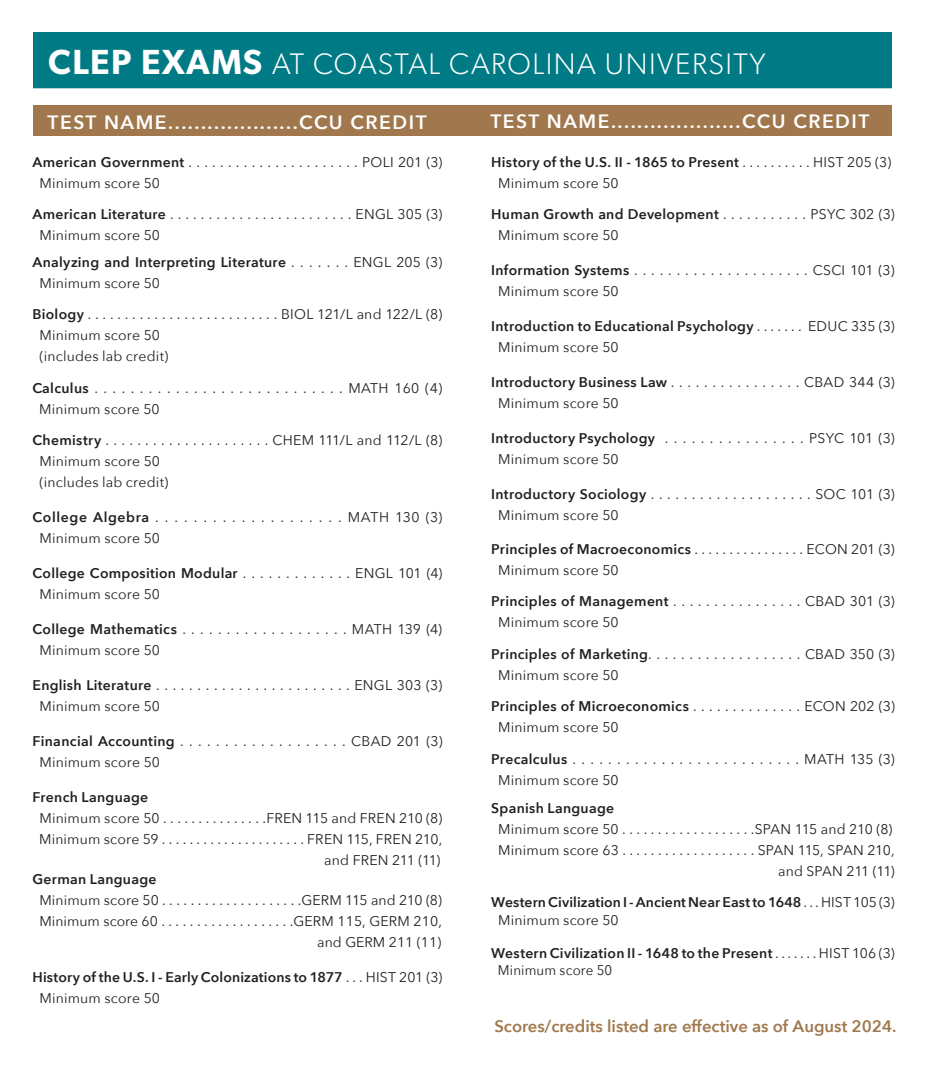
<style>
.page{position:relative;width:925px;height:1071px;background:#fff}
.page>*{position:absolute;margin:0;border:0;box-sizing:border-box;transform-origin:0 0}
.t1{font:300 29.75px "Gibson";letter-spacing:.05em;color:#fff}
.t2{font:600 19.25px "Avenir Next";letter-spacing:.08em;color:#fff}
.t3{font:600 16.62px "Avenir Next";color:#a1784d}
.t4{font:14px/21px "Avenir Next";letter-spacing:.01em;color:#231f20}
.t5{font:600 14px/21px "Avenir Next";letter-spacing:.02em;color:#231f20}
.s1{font-weight:600;font-size:35px}
.s2{font-weight:600}
.s3{font-weight:400}
</style>
<div class="page">
<div style="left:32px;top:106px;width:865px;height:30px;background:#a1784d"></div>
<div style="left:24px;top:19px;width:873px;height:69px;background:#007b85"></div>
<div style="left:0;top:1px;width:924px;height:31px;background:#fff"></div>
<div style="left:0;top:1px;width:33px;height:142px;background:#fff"></div>
<div style="left:892px;top:0;width:32px;height:1071px;background:#fff"></div>
<h1 class="t1" style="left:48px;top:45px;width:719px"><span class="s1">CLEP EXAMS</span> AT COASTAL CAROLINA UNIVERSITY</h1>
<h2 class="t2" style="left:48px;top:105px;width:380px">TEST NAME....................CCU CREDIT</h2>
<h2 class="t2" style="left:490px;top:105px;width:380px">TEST NAME....................CCU CREDIT</h2>
<p class="t4" style="left:40px;top:151px;width:404px;text-indent:-7px"><span class="s2">American Government</span> . . . . . . . . . . . . . . . . . . . . . . POLI 201 (3)<br>Minimum score 50</p>
<p class="t4" style="left:40px;top:203px;width:404px;text-indent:-7px"><span class="s2">American Literature</span> . . . . . . . . . . . . . . . . . . . . . . . . ENGL 305 (3)<br>Minimum score 50</p>
<p class="t5" style="left:40px;top:251px;width:404px;text-indent:-7px">Analyzing and Interpreting Literature <span class="s3">. . . . . . . ENGL 205 (3)<br>Minimum score 50</span></p>
<p class="t4" style="left:40px;top:303px;width:404px;text-indent:-7px"><span class="s2">Biology</span> . . . . . . . . . . . . . . . . . . . . . . . . . . BIOL 121/L and 122/L (8)<br>Minimum score 50<br>(includes lab credit)</p>
<p class="t4" style="left:39px;top:377px;width:404px;text-indent:-7px"><span class="s2">Calculus</span> . . . . . . . . . . . . . . . . . . . . . . . . . . . . MATH 160 (4)<br>Minimum score 50</p>
<p class="t4" style="left:40px;top:429px;width:404px;text-indent:-7px"><span class="s2">Chemistry</span> . . . . . . . . . . . . . . . . . . . . . CHEM 111/L and 112/L (8)<br>Minimum score 50<br>(includes lab credit)</p>
<p class="t4" style="left:40px;top:506px;width:404px;text-indent:-7px"><span class="s2">College Algebra</span> . . . . . . . . . . . . . . . . . . . . MATH 130 (3)<br>Minimum score 50</p>
<p class="t4" style="left:40px;top:562px;width:404px;text-indent:-7px"><span class="s2">College Composition Modular</span> . . . . . . . . . . . . . ENGL 101 (4)<br>Minimum score 50</p>
<p class="t4" style="left:40px;top:618px;width:404px;text-indent:-7px"><span class="s2">College Mathematics</span> . . . . . . . . . . . . . . . . . . . MATH 139 (4)<br>Minimum score 50</p>
<p class="t4" style="left:40px;top:674px;width:404px;text-indent:-7px"><span class="s2">English Literature</span> . . . . . . . . . . . . . . . . . . . . . . . . ENGL 303 (3)<br>Minimum score 50</p>
<p class="t4" style="left:40px;top:730px;width:404px;text-indent:-7px"><span class="s2">Financial Accounting</span> . . . . . . . . . . . . . . . . . . . CBAD 201 (3)<br>Minimum score 50</p>
<p class="t5" style="left:33px;top:786px;width:117px">French Language</p>
<p class="t4" style="left:39px;top:807px;width:405px;text-align:right">Minimum score 50 . . . . . . . . . . . . . . .FREN 115 and FREN 210 (8)<br>Minimum score 59 . . . . . . . . . . . . . . . . . . . . . FREN 115, FREN 210, and FREN 211 (11)</p>
<p class="t5" style="left:33px;top:869px;width:125px">German Language</p>
<p class="t4" style="left:39px;top:889px;width:404px;text-align:right">Minimum score 50 . . . . . . . . . . . . . . . . . . . .GERM 115 and 210 (8)<br>Minimum score 60 . . . . . . . . . . . . . . . . . . .GERM 115, GERM 210, and GERM 211 (11)</p>
<p class="t5" style="left:40px;top:967px;width:404px;text-indent:-7px">History of the U.S. I - Early Colonizations to 1877 <span class="s3">. . . HIST 201 (3)<br>Minimum score 50</span></p>
<p class="t4" style="left:498px;top:151px;width:394px;text-indent:-7px"><span class="s2">History of the U.S. II - 1865 to Present</span> . . . . . . . . . . HIST 205 (3)<br>Minimum score 50</p>
<p class="t4" style="left:498px;top:203px;width:398px;text-indent:-7px"><span class="s2">Human Growth and Development</span> . . . . . . . . . . . PSYC 302 (3)<br>Minimum score 50</p>
<p class="t4" style="left:498px;top:259px;width:398px;text-indent:-7px"><span class="s2">Information Systems</span> . . . . . . . . . . . . . . . . . . . . . CSCI 101 (3)<br>Minimum score 50</p>
<p class="t5" style="left:498px;top:316px;width:398px;text-indent:-7px">Introduction to Educational Psychology <span class="s3">. . . . . . . EDUC 335 (3)<br>Minimum score 50</span></p>
<p class="t4" style="left:498px;top:371px;width:398px;text-indent:-7px"><span class="s2">Introductory Business Law</span> . . . . . . . . . . . . . . . . CBAD 344 (3)<br>Minimum score 50</p>
<p class="t4" style="left:498px;top:427px;width:398px;text-indent:-7px"><span class="s2">Introductory Psychology</span> . . . . . . . . . . . . . . . . PSYC 101 (3)<br>Minimum score 50</p>
<p class="t4" style="left:498px;top:483px;width:398px;text-indent:-7px"><span class="s2">Introductory Sociology</span> . . . . . . . . . . . . . . . . . . . . SOC 101 (3)<br>Minimum score 50</p>
<p class="t4" style="left:498px;top:538px;width:398px;text-indent:-7px"><span class="s2">Principles of Macroeconomics</span> . . . . . . . . . . . . . . . . ECON 201 (3)<br>Minimum score 50</p>
<p class="t4" style="left:498px;top:590px;width:398px;text-indent:-7px"><span class="s2">Principles of Management</span> . . . . . . . . . . . . . . . . CBAD 301 (3)<br>Minimum score 50</p>
<p class="t4" style="left:498px;top:643px;width:398px;text-indent:-7px"><span class="s2">Principles of Marketing</span>. . . . . . . . . . . . . . . . . . . CBAD 350 (3)<br>Minimum score 50</p>
<p class="t4" style="left:498px;top:695px;width:398px;text-indent:-7px"><span class="s2">Principles of Microeconomics</span> . . . . . . . . . . . . . . ECON 202 (3)<br>Minimum score 50</p>
<p class="t4" style="left:498px;top:748px;width:398px;text-indent:-7px"><span class="s2">Precalculus</span> . . . . . . . . . . . . . . . . . . . . . . . . . . MATH 135 (3)<br>Minimum score 50</p>
<p class="t5" style="left:491px;top:797px;width:124px">Spanish Language</p>
<p class="t4" style="left:498px;top:818px;width:398px;text-align:right">Minimum score 50 . . . . . . . . . . . . . . . . . . .SPAN 115 and 210 (8)<br>Minimum score 63 . . . . . . . . . . . . . . . . . . . SPAN 115, SPAN 210, and SPAN 211 (11)</p>
<p class="t5" style="left:498px;top:893px;width:398px;line-height:17.5px;text-indent:-7px">Western Civilization I - Ancient Near East to 1648 <span class="s3">. . . HIST 105 (3)<br>Minimum score 50</span></p>
<p class="t5" style="left:498px;top:944px;width:398px;line-height:17.5px;text-indent:-7px">Western Civilization II - 1648 to the Present <span class="s3">. . . . . . . HIST 106 (3)<br>Minimum score 50</span></p>
<p class="t3" style="left:494px;top:1012px;width:403px">Scores/credits listed are effective as of August 2024.</p>
</div>
